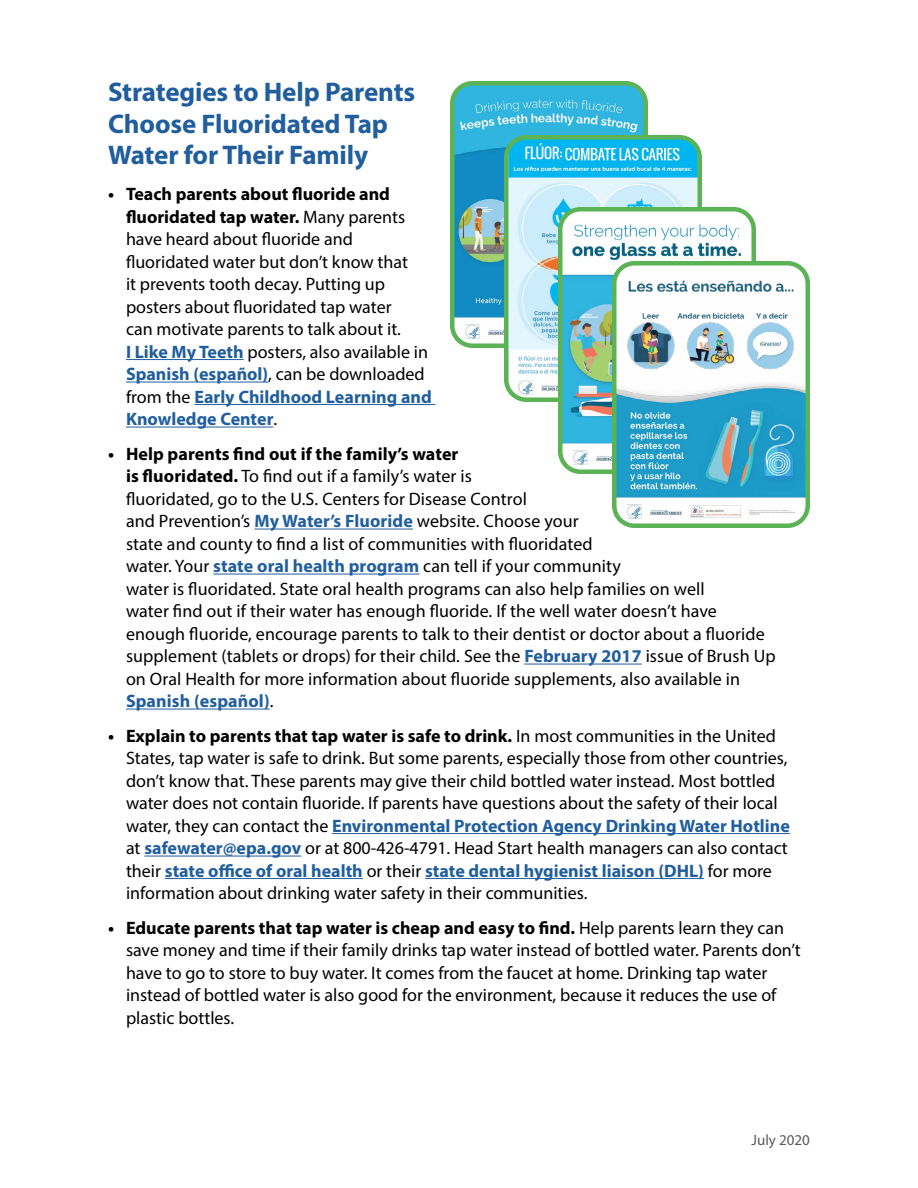
<style>
.page{position:relative;width:918px;height:1188px;background:#fff}
.page>*{position:absolute;margin:0;border:0;box-sizing:border-box;transform-origin:0 0}
.Heading_1{font:700 27px/31.5px "Myriad Pro";letter-spacing:-.005em;color:#215e9e}
.t1{font:18px/22.5px "Myriad Pro";color:#000}
.t2{font:15px "Myriad Pro";color:#58595b}
.s1{font-weight:700}
.s2{font-weight:700;color:#215e9e}
</style>
<div class="page">
<img style="left:455px;top:86px;width:188px;height:257px">
<div style="left:450px;top:81px;width:198px;height:267px;border:4px solid #5bb355;border-radius:20px"></div>
<img style="left:506px;top:137px;width:191px;height:260px">
<div style="left:504px;top:135px;width:198px;height:267px;border:4px solid #5bb355;border-radius:20px"></div>
<img style="left:560px;top:209px;width:191px;height:260px">
<div style="left:558px;top:207px;width:198px;height:267px;border:4px solid #5bb355;border-radius:20px"></div>
<hr style="left:126px;top:359px;width:118px;height:1px;background:#215e9e">
<hr style="left:126px;top:382px;width:142px;height:1px;background:#215e9e">
<hr style="left:194px;top:404px;width:241px;height:1px;background:#215e9e">
<hr style="left:126px;top:427px;width:148px;height:1px;background:#215e9e">
<hr style="left:254px;top:529px;width:159px;height:1px;background:#215e9e">
<hr style="left:213px;top:574px;width:206px;height:1px;background:#215e9e">
<hr style="left:524px;top:664px;width:118px;height:1px;background:#215e9e">
<hr style="left:126px;top:709px;width:144px;height:1px;background:#215e9e">
<hr style="left:332px;top:833px;width:458px;height:1px;background:#215e9e">
<hr style="left:144px;top:856px;width:157px;height:1px;background:#215e9e">
<hr style="left:165px;top:878px;width:198px;height:1px;background:#215e9e">
<hr style="left:425px;top:878px;width:279px;height:1px;background:#215e9e">
<img style="left:614px;top:263px;width:191px;height:260px">
<div style="left:612px;top:261px;width:198px;height:267px;border:4px solid #5bb355;border-radius:20px"></div>
<h2 class="Heading_1" style="left:108px;top:76px;width:309px">Strategies to Help Parents<br>Choose Fluoridated Tap<br>Water for Their Family</h2>
<p class="t1" style="left:126px;top:183px;width:307px;text-indent:-18px"><span class="s1">• Teach parents about fluoride and fluoridated tap water.</span> Many parents have heard about fluoride and fluoridated water but don’t know that<br>it prevents tooth decay. Putting up posters about fluoridated tap water<br>can motivate parents to talk about it.<br><span class="s2">I Like My Teeth</span> posters, also available in <span class="s2">Spanish (español)</span>, can be downloaded from the <span class="s2">Early Childhood Learning and Knowledge Center</span>.</p>
<p class="t1" style="left:126px;top:442px;width:651px;text-indent:-18px"><span class="s1">• Help parents find out if the family’s water<br>is fluoridated.</span> To find out if a family’s water is<br>fluoridated, go to the U.S. Centers for Disease Control<br>and Prevention’s <span class="s2">My Water’s Fluoride</span> website. Choose your<br>state and county to find a list of communities with fluoridated<br>water. Your <span class="s2">state oral health program</span> can tell if your community<br>water is fluoridated. State oral health programs can also help families on well<br>water find out if their water has enough fluoride. If the well water doesn’t have enough fluoride, encourage parents to talk to their dentist or doctor about a fluoride supplement (tablets or drops) for their child. See the <span class="s2">February 2017</span> issue of Brush Up on Oral Health for more information about fluoride supplements, also available in <span class="s2">Spanish (español)</span>.</p>
<p class="t1" style="left:126px;top:724px;width:665px;text-indent:-18px"><span class="s1">• Explain to parents that tap water is safe to drink.</span> In most communities in the United States, tap water is safe to drink. But some parents, especially those from other countries, don’t know that. These parents may give their child bottled water instead. Most bottled water does not contain fluoride. If parents have questions about the safety of their local water, they can contact the <span class="s2">Environmental Protection Agency Drinking Water Hotline </span>at <span class="s2">safewater@epa.gov</span> or at 800-426-4791. Head Start health managers can also contact their <span class="s2">state office of oral health</span> or their <span class="s2">state dental hygienist liaison (DHL)</span> for more information about drinking water safety in their communities.</p>
<p class="t1" style="left:126px;top:916px;width:676px;text-indent:-18px"><span class="s1">• Educate parents that tap water is cheap and easy to find.</span> Help parents learn they can save money and time if their family drinks tap water instead of bottled water. Parents don’t have to go to store to buy water. It comes from the faucet at home. Drinking tap water instead of bottled water is also good for the environment, because it reduces the use of plastic bottles.</p>
<p class="t2" style="left:752px;top:1131px;width:60px">July 2020</p>
</div>
